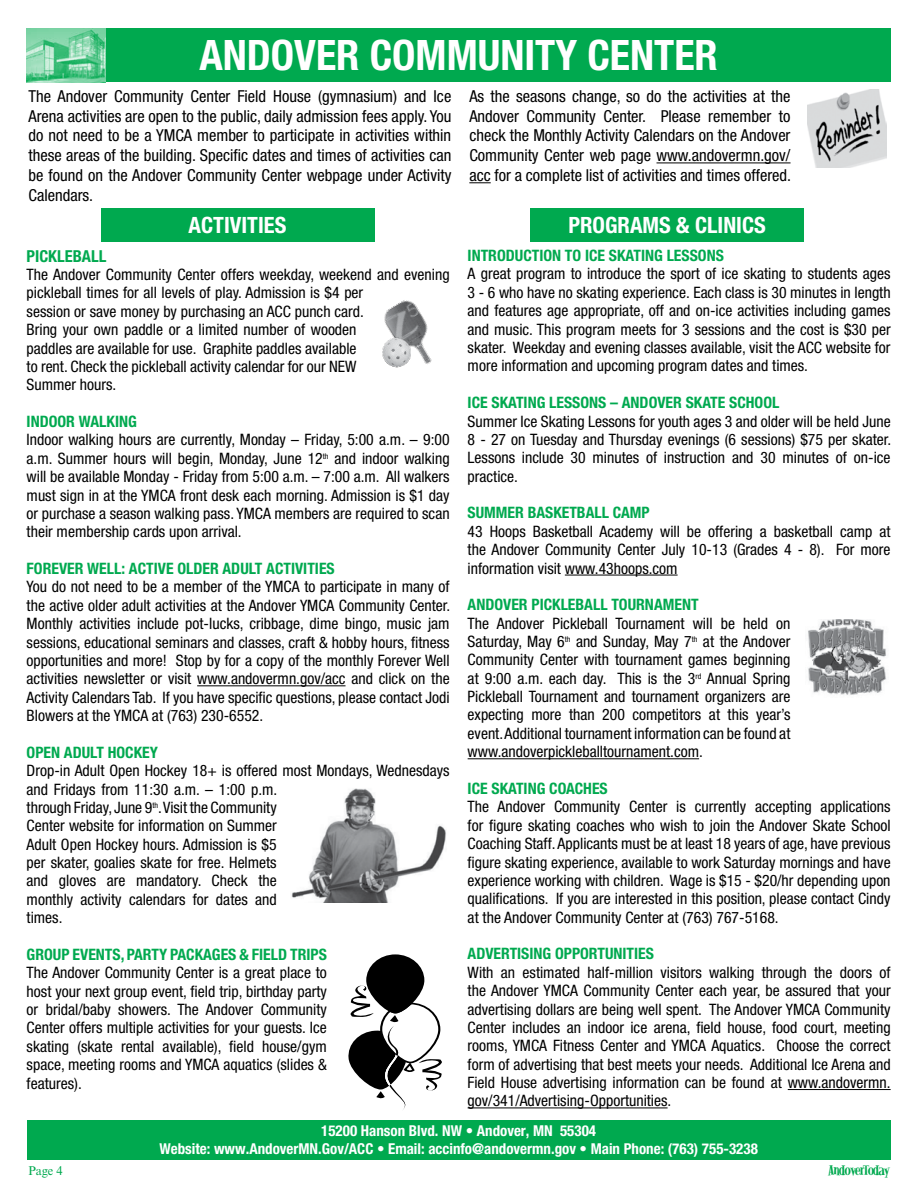
<style>
.page{position:relative;width:918px;height:1188px;background:#fff}
.page>*{position:absolute;margin:0;border:0;box-sizing:border-box;transform-origin:0 0}
.t1{font:700 condensed 42px "Helvetica Neue LT Std";color:#fff}
.t2{font:700 condensed 22.5px "Helvetica Neue LT Std";color:#fff}
.t3{font:condensed 16.5px/20px "Helvetica Neue LT Std";color:#000;text-align:justify}
.t4{font:700 condensed 16.5px "Helvetica Neue LT Std";color:#00a94f}
.t5{font:condensed 15.75px/18.5px "Helvetica Neue LT Std";color:#000;text-align:justify}
.t6{font:700 condensed 15.75px "Helvetica Neue LT Std";color:#00a94f}
.t7{font:700 condensed 15px/18px "Helvetica Neue LT Std";color:#fff;text-align:center}
.t8{font:700 12.75px "Alleycat ICG";letter-spacing:-.11em;color:#00a94f}
.t9{font:12.75px "Times New Roman MT Std";color:#00a94f}
</style>
<div class="page">
<div style="left:27px;top:28px;width:864px;height:54px;background:#00a94f"></div>
<img style="left:27px;top:28px;width:79px;height:54px">
<hr style="left:197px;top:685px;width:149px;height:1px;background:#000">
<hr style="left:565px;top:575px;width:113px;height:1px;background:#000">
<hr style="left:468px;top:758px;width:231px;height:1px;background:#000">
<hr style="left:788px;top:1089px;width:103px;height:1px;background:#000">
<hr style="left:468px;top:1108px;width:200px;height:1px;background:#000">
<div style="left:101px;top:208px;width:273px;height:34px;background:#00a94f"></div>
<div style="left:530px;top:208px;width:274px;height:34px;background:#00a94f"></div>
<div style="left:27px;top:1120px;width:864px;height:40px;background:#00a94f"></div>
<img style="left:384px;top:300px;width:48px;height:64px">
<img style="left:382px;top:333px;width:33px;height:35px">
<svg style="left:348px;top:954px;width:94px;height:156px"></svg>
<img style="left:291px;top:788px;width:155px;height:115px">
<img style="left:808px;top:620px;width:78px;height:75px">
<hr style="left:657px;top:163px;width:134px;height:1px;background:#000">
<svg style="left:469px;top:182px;width:22px;height:1px"></svg>
<img style="left:807px;top:90px;width:79px;height:78px">
<h1 class="t1" style="left:199px;top:30px;width:520px">ANDOVER COMMUNITY CENTER</h1>
<p class="t3" style="left:28px;top:86px;width:424px">The Andover Community Center Field House (gymnasium) and Ice Arena activities are open to the public, daily admission fees apply. You do not need to be a YMCA member to participate in activities within these areas of the building. Specific dates and times of activities can be found on the Andover Community Center webpage under Activity Calendars.</p>
<p class="t3" style="left:469px;top:86px;width:323px">As the seasons change, so do the activities at the Andover Community Center. Please remember to check the Monthly Activity Calendars on the Andover Community Center web page www.andovermn.gov/ acc for a complete list of activities and times offered.</p>
<h2 class="t2" style="left:189px;top:212px;width:23px">Activities</h2>
<h2 class="t2" style="left:568px;top:212px;width:26px">Programs</h2>
<h2 class="t2" style="left:676px;top:212px;width:42px">&amp; Clinics</h2>
<p class="t4" style="left:27px;top:246px;width:81px">PICKLEBALL</p>
<p class="t5" style="left:27px;top:265px;width:425px;text-align:left">The Andover Community Center offers weekday, weekend and evening pickleball times for all levels of play. Admission is $4 per<br>session or save money by purchasing an ACC punch card.<br>Bring your own paddle or a limited number of wooden<br>paddles are available for use. Graphite paddles available<br>to rent. Check the pickleball activity calendar for our NEW<br>Summer hours.</p>
<p class="t6" style="left:27px;top:412px;width:112px">INDOOR WALKING</p>
<p class="t5" style="left:27px;top:431px;width:425px">Indoor walking hours are currently, Monday – Friday, 5:00 a.m. – 9:00 a.m. Summer hours will begin, Monday, June 12<sup>th</sup> and indoor walking will be available Monday - Friday from 5:00 a.m. – 7:00 a.m. All walkers must sign in at the YMCA front desk each morning. Admission is $1 day or purchase a season walking pass. YMCA members are required to scan their membership cards upon arrival.</p>
<p class="t6" style="left:27px;top:559px;width:310px">FOREVER WELL: ACTIVE OLDER ADULT ACTIVITIES</p>
<p class="t5" style="left:27px;top:578px;width:425px">You do not need to be a member of the YMCA to participate in many of the active older adult activities at the Andover YMCA Community Center.<br>Monthly activities include pot-lucks, cribbage, dime bingo, music jam sessions, educational seminars and classes, craft &amp; hobby hours, fitness opportunities and more! Stop by for a copy of the monthly Forever Well activities newsletter or visit www.andovermn.gov/acc and click on the Activity Calendars Tab. If you have specific questions, please contact Jodi Blowers at the YMCA at (763) 230-6552.</p>
<p class="t6" style="left:27px;top:743px;width:133px">OPEN ADULT HOCKEY</p>
<p class="t5" style="left:27px;top:761px;width:424px;text-align:left">Drop-in Adult Open Hockey 18+ is offered most Mondays, Wednesdays and Fridays from 11:30 a.m. – 1:00 p.m.<br>through Friday, June 9<sup>th</sup>. Visit the Community<br>Center website for information on Summer<br>Adult Open Hockey hours. Admission is $5<br>per skater, goalies skate for free. Helmets<br>and gloves are mandatory. Check the<br>monthly activity calendars for dates and<br>times.</p>
<p class="t6" style="left:27px;top:945px;width:302px">GROUP EVENTS, PARTY PACKAGES &amp; FIELD TRIPS</p>
<p class="t5" style="left:27px;top:963px;width:302px">The Andover Community Center is a great place to host your next group event, field trip, birthday party or bridal/baby showers. The Andover Community Center offers multiple activities for your guests. Ice skating (skate rental available), field house/gym space, meeting rooms and YMCA aquatics (slides &amp; features).</p>
<p class="t6" style="left:468px;top:246px;width:258px">INTRODUCTION TO ICE SKATING LESSONS</p>
<p class="t5" style="left:468px;top:265px;width:425px">A great program to introduce the sport of ice skating to students ages 3 - 6 who have no skating experience. Each class is 30 minutes in length and features age appropriate, off and on-ice activities including games and music. This program meets for 3 sessions and the cost is $30 per skater. Weekday and evening classes available, visit the ACC website for more information and upcoming program dates and times.</p>
<p class="t6" style="left:468px;top:393px;width:313px">ICE SKATING LESSONS – ANDOVER SKATE SCHOOL</p>
<p class="t5" style="left:468px;top:412px;width:425px">Summer Ice Skating Lessons for youth ages 3 and older will be held June 8 - 27 on Tuesday and Thursday evenings (6 sessions) $75 per skater.<br>Lessons include 30 minutes of instruction and 30 minutes of on-ice practice.</p>
<p class="t6" style="left:468px;top:503px;width:183px">SUMMER BASKETBALL CAMP</p>
<p class="t5" style="left:468px;top:522px;width:425px">43 Hoops Basketball Academy will be offering a basketball camp at the Andover Community Center July 10-13 (Grades 4 - 8). For more information visit www.43hoops.com</p>
<p class="t6" style="left:468px;top:595px;width:232px">ANDOVER PICKLEBALL TOURNAMENT</p>
<p class="t5" style="left:468px;top:614px;width:324px">The Andover Pickleball Tournament will be held on Saturday, May 6<sup>th</sup> and Sunday, May 7<sup>th</sup> at the Andover Community Center with tournament games beginning at 9:00 a.m. each day. This is the 3<sup>rd</sup> Annual Spring Pickleball Tournament and tournament organizers are expecting more than 200 competitors at this year’s event. Additional tournament information can be found at www.andoverpickleballtournament.com.</p>
<p class="t6" style="left:468px;top:779px;width:100px">ICE SKATING Coaches</p>
<p class="t5" style="left:468px;top:797px;width:425px">The Andover Community Center is currently accepting applications for figure skating coaches who wish to join the Andover Skate School Coaching Staff. Applicants must be at least 18 years of age, have previous figure skating experience, available to work Saturday mornings and have experience working with children. Wage is $15 - $20/hr depending upon qualifications. If you are interested in this position, please contact Cindy at the Andover Community Center at (763) 767-5168.</p>
<p class="t6" style="left:468px;top:944px;width:188px">ADVERTISING OPPORTUNITIES</p>
<p class="t5" style="left:468px;top:963px;width:425px">With an estimated half-million visitors walking through the doors of the Andover YMCA Community Center each year, be assured that your advertising dollars are being well spent. The Andover YMCA Community Center includes an indoor ice arena, field house, food court, meeting rooms, YMCA Fitness Center and YMCA Aquatics. Choose the correct form of advertising that best meets your needs. Additional Ice Arena and Field House advertising information can be found at www.andovermn. gov/341/Advertising-Opportunities.</p>
<p class="t7" style="left:159px;top:1122px;width:600px">15200 Hanson Blvd. NW • Andover, MN 55304<br>Website: www.AndoverMN.Gov/ACC • Email: accinfo@andovermn.gov • Main Phone: (763) 755-3238</p>
<p class="t9" style="left:28px;top:1163px;width:36px">Page 4</p>
<p class="t8" style="left:828px;top:1163px;width:64px">AndoverToday</p>
</div>
